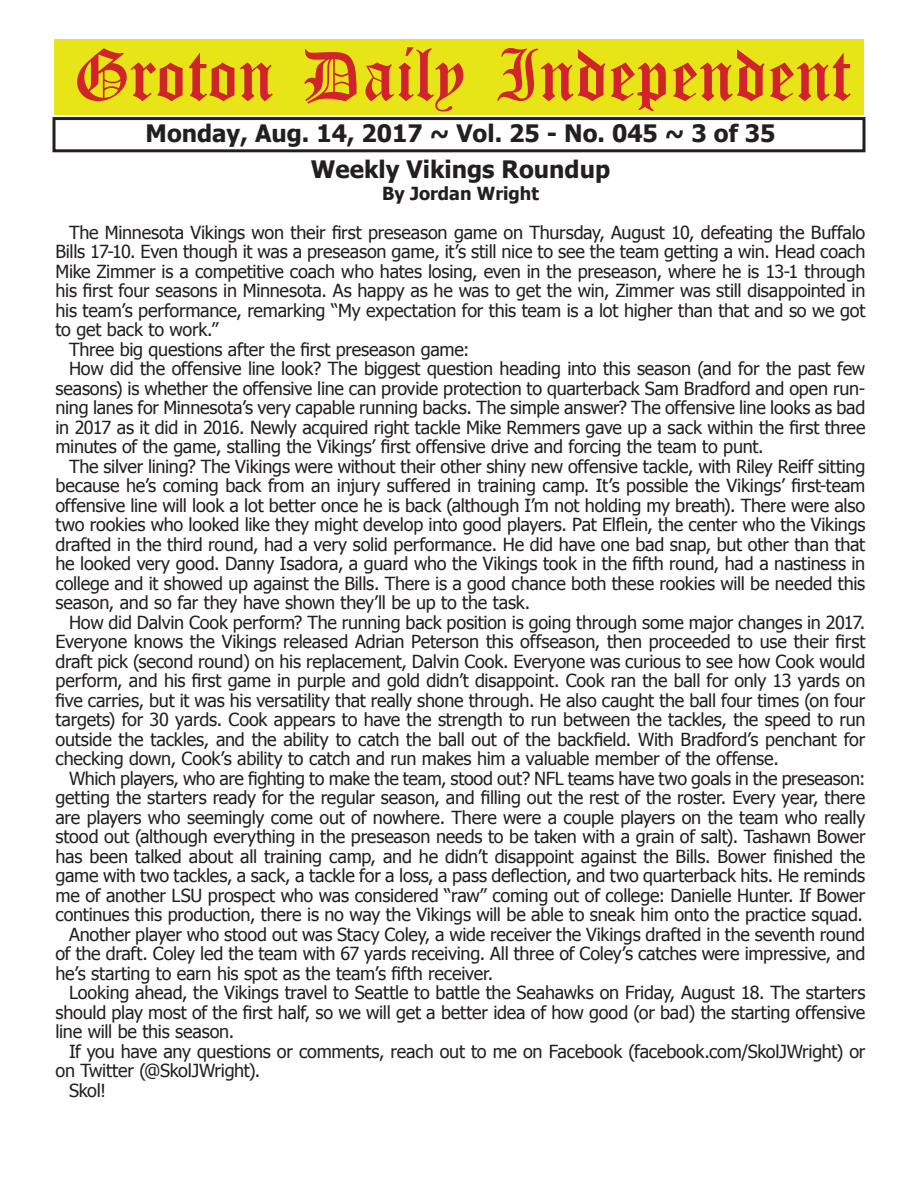
<style>
.page{position:relative;width:918px;height:1188px;background:#fff}
.page>*{position:absolute;margin:0;border:0;box-sizing:border-box;transform-origin:0 0}
.t1{font:54px "Old English Five";color:#d1232a}
.t2{font:700 24px "Tahoma";color:#231f20}
.t3{font:18px "Tahoma";letter-spacing:-.01em;color:#231f20}
.t4{font:700 18px "Tahoma";color:#231f20}
</style>
<div class="page">
<div style="left:52px;top:117px;width:814px;height:35px;border:3px solid #231f20"></div>
<div style="left:54px;top:40px;width:810px;height:75px;background:#e7e515"></div>
<h1 class="t1" style="left:73px;top:50px;width:779px">Groton Daily Independent</h1>
<h2 class="t2" style="left:146px;top:116px;width:631px">Monday, Aug. 14, 2017 ~ Vol. 25 - No. 045 ~ 3 of 35</h2>
<h2 class="t2" style="left:311px;top:153px;width:301px">Weekly Vikings Roundup</h2>
<p class="t4" style="left:382px;top:181px;width:158px">By Jordan Wright</p>
<p class="t3" style="left:69px;top:220px;width:798px">The Minnesota Vikings won their first preseason game on Thursday, August 10, defeating the Buffalo</p>
<p class="t3" style="left:56px;top:240px;width:812px">Bills 17-10. Even though it was a preseason game, it’s still nice to see the team getting a win. Head coach</p>
<p class="t3" style="left:56px;top:259px;width:811px">Mike Zimmer is a competitive coach who hates losing, even in the preseason, where he is 13-1 through</p>
<p class="t3" style="left:56px;top:279px;width:811px">his first four seasons in Minnesota. As happy as he was to get the win, Zimmer was still disappointed in</p>
<p class="t3" style="left:56px;top:298px;width:811px">his team’s performance, remarking “My expectation for this team is a lot higher than that and so we got</p>
<p class="t3" style="left:56px;top:318px;width:165px">to get back to work.”</p>
<p class="t3" style="left:69px;top:337px;width:402px">Three big questions after the first preseason game:</p>
<p class="t3" style="left:69px;top:357px;width:798px">How did the offensive line look? The biggest question heading into this season (and for the past few</p>
<p class="t3" style="left:56px;top:376px;width:812px">seasons) is whether the offensive line can provide protection to quarterback Sam Bradford and open run-</p>
<p class="t3" style="left:56px;top:396px;width:811px">ning lanes for Minnesota’s very capable running backs. The simple answer? The offensive line looks as bad</p>
<p class="t3" style="left:56px;top:415px;width:811px">in 2017 as it did in 2016. Newly acquired right tackle Mike Remmers gave up a sack within the first three</p>
<p class="t3" style="left:56px;top:435px;width:710px">minutes of the game, stalling the Vikings’ first offensive drive and forcing the team to punt.</p>
<p class="t3" style="left:69px;top:454px;width:798px">The silver lining? The Vikings were without their other shiny new offensive tackle, with Riley Reiff sitting</p>
<p class="t3" style="left:56px;top:474px;width:811px">because he’s coming back from an injury suffered in training camp. It’s possible the Vikings’ first-team</p>
<p class="t3" style="left:56px;top:493px;width:811px">offensive line will look a lot better once he is back (although I’m not holding my breath). There were also</p>
<p class="t3" style="left:56px;top:513px;width:811px">two rookies who looked like they might develop into good players. Pat Elflein, the center who the Vikings</p>
<p class="t3" style="left:56px;top:532px;width:811px">drafted in the third round, had a very solid performance. He did have one bad snap, but other than that</p>
<p class="t3" style="left:56px;top:552px;width:811px">he looked very good. Danny Isadora, a guard who the Vikings took in the fifth round, had a nastiness in</p>
<p class="t3" style="left:56px;top:571px;width:811px">college and it showed up against the Bills. There is a good chance both these rookies will be needed this</p>
<p class="t3" style="left:56px;top:591px;width:476px">season, and so far they have shown they’ll be up to the task.</p>
<p class="t3" style="left:69px;top:610px;width:798px">How did Dalvin Cook perform? The running back position is going through some major changes in 2017.</p>
<p class="t3" style="left:56px;top:630px;width:811px">Everyone knows the Vikings released Adrian Peterson this offseason, then proceeded to use their first</p>
<p class="t3" style="left:56px;top:649px;width:812px">draft pick (second round) on his replacement, Dalvin Cook. Everyone was curious to see how Cook would</p>
<p class="t3" style="left:56px;top:669px;width:812px">perform, and his first game in purple and gold didn’t disappoint. Cook ran the ball for only 13 yards on</p>
<p class="t3" style="left:56px;top:688px;width:811px">five carries, but it was his versatility that really shone through. He also caught the ball four times (on four</p>
<p class="t3" style="left:56px;top:708px;width:811px">targets) for 30 yards. Cook appears to have the strength to run between the tackles, the speed to run</p>
<p class="t3" style="left:56px;top:727px;width:811px">outside the tackles, and the ability to catch the ball out of the backfield. With Bradford’s penchant for</p>
<p class="t3" style="left:56px;top:747px;width:725px">checking down, Cook’s ability to catch and run makes him a valuable member of the offense.</p>
<p class="t3" style="left:69px;top:766px;width:798px">Which players, who are fighting to make the team, stood out? NFL teams have two goals in the preseason:</p>
<p class="t3" style="left:56px;top:786px;width:811px">getting the starters ready for the regular season, and filling out the rest of the roster. Every year, there</p>
<p class="t3" style="left:56px;top:805px;width:811px">are players who seemingly come out of nowhere. There were a couple players on the team who really</p>
<p class="t3" style="left:56px;top:824px;width:811px">stood out (although everything in the preseason needs to be taken with a grain of salt). Tashawn Bower</p>
<p class="t3" style="left:56px;top:844px;width:811px">has been talked about all training camp, and he didn’t disappoint against the Bills. Bower finished the</p>
<p class="t3" style="left:56px;top:863px;width:811px">game with two tackles, a sack, a tackle for a loss, a pass deflection, and two quarterback hits. He reminds</p>
<p class="t3" style="left:56px;top:883px;width:811px">me of another LSU prospect who was considered “raw” coming out of college: Danielle Hunter. If Bower</p>
<p class="t3" style="left:56px;top:902px;width:809px">continues this production, there is no way the Vikings will be able to sneak him onto the practice squad.</p>
<p class="t3" style="left:69px;top:922px;width:798px">Another player who stood out was Stacy Coley, a wide receiver the Vikings drafted in the seventh round</p>
<p class="t3" style="left:56px;top:941px;width:811px">of the draft. Coley led the team with 67 yards receiving. All three of Coley’s catches were impressive, and</p>
<p class="t3" style="left:56px;top:961px;width:439px">he’s starting to earn his spot as the team’s fifth receiver.</p>
<p class="t3" style="left:69px;top:980px;width:798px">Looking ahead, the Vikings travel to Seattle to battle the Seahawks on Friday, August 18. The starters</p>
<p class="t3" style="left:56px;top:1000px;width:811px">should play most of the first half, so we will get a better idea of how good (or bad) the starting offensive</p>
<p class="t3" style="left:56px;top:1019px;width:180px">line will be this season.</p>
<p class="t3" style="left:69px;top:1039px;width:798px">If you have any questions or comments, reach out to me on Facebook (facebook.com/SkolJWright) or</p>
<p class="t3" style="left:56px;top:1058px;width:206px">on Twitter (@SkolJWright).</p>
<p class="t3" style="left:69px;top:1078px;width:39px">Skol!</p>
</div>
